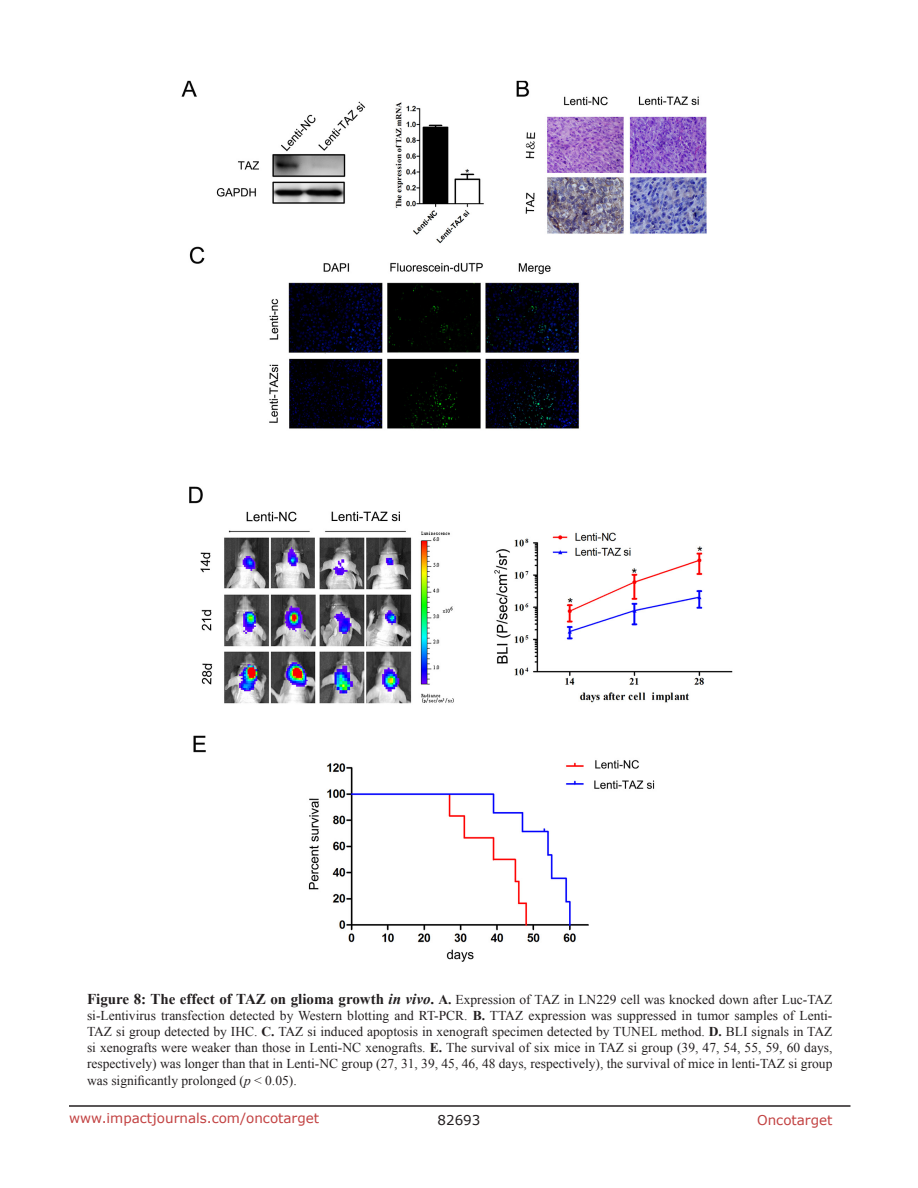
<style>
.page{position:relative;width:918px;height:1188px;background:#fff}
.page>*{position:absolute;margin:0;border:0;box-sizing:border-box;transform-origin:0 0}
.figuretext{font:13.5px/16.2px "Times New Roman";color:#231f20;text-align:justify}
.t1{font:13.5px "Verdana";color:#c24141}
.t2{font:13.5px "Verdana";color:#231f20}
.s1{font-weight:700;font-size:15px}
.s2{font-weight:700;font-style:italic;font-size:15px}
.s3{font-weight:700}
.s4{font-style:italic}
</style>
<div class="page">
<hr style="left:69px;top:1105px;width:781px;height:2px;background:#231f20">
<img style="left:181px;top:80px;width:552px;height:882px">
<p class="figuretext" style="left:87px;top:991px;width:747px"><span class="s1">Figure 8: The effect of TAZ on glioma growth</span> <span class="s2">in vivo</span><span class="s1">.</span> <span class="s3">A.</span> Expression of TAZ in LN229 cell was knocked down after Luc-TAZ si-Lentivirus transfection detected by Western blotting and RT-PCR. <span class="s3">B.</span> TTAZ expression was suppressed in tumor samples of Lenti-TAZ si group detected by IHC. <span class="s3">C.</span> TAZ si induced apoptosis in xenograft specimen detected by TUNEL method. <span class="s3">D.</span> BLI signals in TAZ si xenografts were weaker than those in Lenti-NC xenografts. <span class="s3">E.</span> The survival of six mice in TAZ si group (39, 47, 54, 55, 59, 60 days, respectively) was longer than that in Lenti-NC group (27, 31, 39, 45, 46, 48 days, respectively), the survival of mice in lenti-TAZ si group was significantly prolonged (<span class="s4">p</span> &lt; 0.05).</p>
<p class="t1" style="left:69px;top:1109px;width:252px">www.impactjournals.com/oncotarget</p>
<p class="t2" style="left:438px;top:1111px;width:44px">82693</p>
<p class="t1" style="left:757px;top:1111px;width:77px">Oncotarget</p>
</div>
